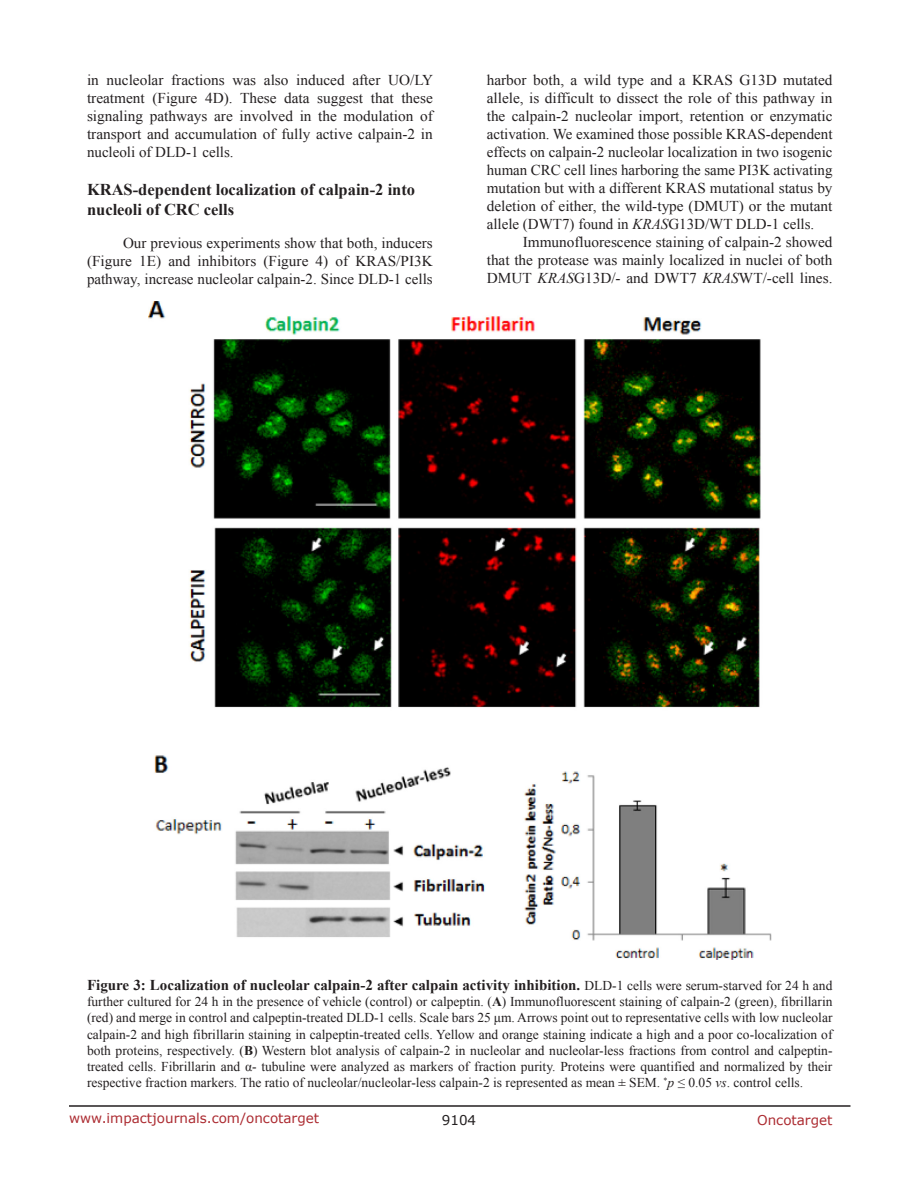
<style>
.page{position:relative;width:918px;height:1188px;background:#fff}
.page>*{position:absolute;margin:0;border:0;box-sizing:border-box;transform-origin:0 0}
.SubHeading_middle{font:700 16.5px/19.8px "Times New Roman";color:#231f20}
.BodyText{font:15px/18px "Times New Roman";color:#231f20;text-align:justify}
.FigureText{font:700 15px "Times New Roman";color:#231f20}
.FigureText-2{font:13.5px/16.2px "Times New Roman";color:#231f20;text-align:justify}
.t1{font:13.5px "Verdana";color:#ac2b31}
.t2{font:13.5px "Verdana";color:#231f20}
.s1{font-style:italic}
.s2{font-weight:400;font-size:13.5px}
.s3{font-weight:700}
</style>
<div class="page">
<hr style="left:69px;top:1105px;width:781px;height:2px;background:#231f20">
<img style="left:148px;top:302px;width:623px;height:658px">
<p class="BodyText" style="left:87px;top:71px;width:348px">in nucleolar fractions was also induced after UO/LY treatment (Figure 4D). These data suggest that these signaling pathways are involved in the modulation of transport and accumulation of fully active calpain-2 in nucleoli of DLD-1 cells.</p>
<p class="SubHeading_middle" style="left:87px;top:179px;width:330px">KRAS-dependent localization of calpain-2 into nucleoli of CRC cells</p>
<p class="BodyText" style="left:87px;top:234px;width:347px;text-indent:36px">Our previous experiments show that both, inducers (Figure 1E) and inhibitors (Figure 4) of KRAS/PI3K pathway, increase nucleolar calpain-2. Since DLD-1 cells</p>
<p class="BodyText" style="left:487px;top:71px;width:347px">harbor both, a wild type and a KRAS G13D mutated allele, is difficult to dissect the role of this pathway in the calpain-2 nucleolar import, retention or enzymatic activation. We examined those possible KRAS-dependent effects on calpain-2 nucleolar localization in two isogenic human CRC cell lines harboring the same PI3K activating mutation but with a different KRAS mutational status by deletion of either, the wild-type (DMUT) or the mutant allele (DWT7) found in <span class="s1">KRAS</span>G13D/WT DLD-1 cells.</p>
<p class="BodyText" style="left:487px;top:233px;width:347px;text-indent:36px">Immunofluorescence staining of calpain-2 showed that the protease was mainly localized in nuclei of both DMUT <span class="s1">KRAS</span>G13D/- and DWT7 <span class="s1">KRAS</span>WT/-cell lines.</p>
<p class="FigureText" style="left:87px;top:975px;width:747px">Figure 3: Localization of nucleolar calpain-2 after calpain activity inhibition. <span class="s2">DLD-1 cells were serum-starved for 24 h and</span></p>
<p class="FigureText-2" style="left:87px;top:993px;width:747px">further cultured for 24 h in the presence of vehicle (control) or calpeptin. (<span class="s3">A</span>) Immunofluorescent staining of calpain-2 (green), fibrillarin (red) and merge in control and calpeptin-treated DLD-1 cells. Scale bars 25 μm. Arrows point out to representative cells with low nucleolar calpain-2 and high fibrillarin staining in calpeptin-treated cells. Yellow and orange staining indicate a high and a poor co-localization of both proteins, respectively. (<span class="s3">B</span>) Western blot analysis of calpain-2 in nucleolar and nucleolar-less fractions from control and calpeptin&shy;treated cells. Fibrillarin and α- tubuline were analyzed as markers of fraction purity. Proteins were quantified and normalized by their respective fraction markers. The ratio of nucleolar/nucleolar-less calpain-2 is represented as mean ± SEM. <sup>*</sup><span class="s1">p</span> ≤ 0.05 <span class="s1">vs</span>. control cells.</p>
<p class="t1" style="left:69px;top:1109px;width:252px">www.impactjournals.com/oncotarget</p>
<p class="t2" style="left:442px;top:1111px;width:36px">9104</p>
<p class="t1" style="left:757px;top:1111px;width:77px">Oncotarget</p>
</div>
